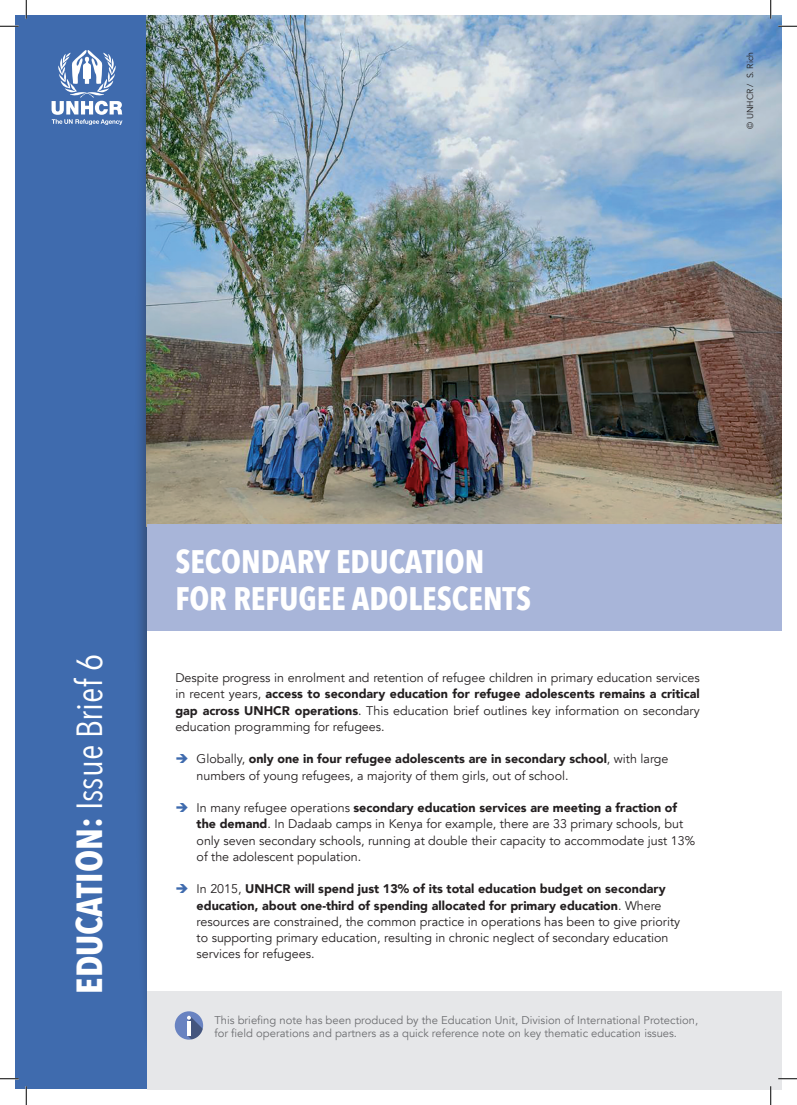
<style>
.page{position:relative;width:797px;height:1105px;background:#fff}
.page>*{position:absolute;margin:0;border:0;box-sizing:border-box;transform-origin:0 0}
.t1{font:36.25px "Avenir Next Condensed";color:#fff}
.t2{font:700 32.5px/37.5px "Avenir Next Condensed";color:#fff}
.t3{font:12.5px/16.2px "Avenir";color:#231f20}
.t4{font:11.25px/13.5px "Avenir";color:#6c6d70}
.t5{font:8.75px "Avenir";color:#231f20}
.s1{font-weight:700}
.s2{font-weight:900}
.s3{color:#3f6bae}
</style>
<div class="page">
<div style="left:16px;top:16px;width:131px;height:1073px;background:#3f6bae"></div>
<svg style="left:52px;top:50px;width:70px;height:75px"></svg>
<div style="left:133px;top:34px;width:51px;height:1020px;background:#231f20;opacity:.4"></div>
<div style="left:147px;top:16px;width:44px;height:1073px;background:#fff"></div>
<div style="left:147px;top:991px;width:634px;height:98px;background:#e6e7e9"></div>
<div style="left:175px;top:1011px;width:28px;height:29px;background:#6983c1;border-radius:14px"></div>
<svg style="left:187px;top:1016px;width:16px;height:24px"></svg>
<img style="left:147px;top:16px;width:634px;height:508px">
<div style="left:147px;top:524px;width:634px;height:107px;background:#a8b5d9"></div>
<svg style="left:0;top:25px;width:19px;height:2px"></svg>
<svg style="left:778px;top:25px;width:19px;height:2px"></svg>
<svg style="left:0;top:1078px;width:19px;height:1px"></svg>
<svg style="left:778px;top:1078px;width:19px;height:1px"></svg>
<svg style="left:25px;top:0;width:2px;height:19px"></svg>
<svg style="left:25px;top:1086px;width:2px;height:19px"></svg>
<svg style="left:770px;top:0;width:1px;height:19px"></svg>
<svg style="left:770px;top:1086px;width:1px;height:19px"></svg>
<p class="t5" style="left:745px;top:129px;width:78px;rotate:-90deg">© UNHCR / S. Rich</p>
<h1 class="t1" style="left:59px;top:994px;width:341px;rotate:-90deg"><span class="s1">EDUCATION:</span> Issue Brief 6</h1>
<h2 class="t2" style="left:175px;top:542px;width:357px">SECONDARY EDUCATION<br>FOR REFUGEE ADOLESCENTS</h2>
<p class="t3" style="left:175px;top:670px;width:526px;text-align:justify">Despite progress in enrolment and retention of refugee children in primary education services in recent years, <span class="s2">access to secondary education for refugee adolescents remains a critical gap across UNHCR operations</span>. This education brief outlines key information on secondary education programming for refugees.</p>
<p class="t3" style="left:197px;top:751px;width:473px;text-indent:-21px"><span class="s3">➔</span> Globally, <span class="s2">only one in four refugee adolescents are in secondary school</span>, with large numbers of young refugees, a majority of them girls, out of school.</p>
<p class="t3" style="left:197px;top:800px;width:500px;text-indent:-21px"><span class="s3">➔</span> In many refugee operations <span class="s2">secondary education services are meeting a fraction of the demand</span>. In Dadaab camps in Kenya for example, there are 33 primary schools, but only seven secondary schools, running at double their capacity to accommodate just 13% of the adolescent population.</p>
<p class="t3" style="left:197px;top:881px;width:485px;text-indent:-21px"><span class="s3">➔</span> In 2015, <span class="s2">UNHCR will spend just 13% of its total education budget on secondary education, about one-third of spending allocated for primary education</span>. Where resources are constrained, the common practice in operations has been to give priority to supporting primary education, resulting in chronic neglect of secondary education services for refugees.</p>
<p class="t4" style="left:214px;top:1013px;width:485px">This briefing note has been produced by the Education Unit, Division of International Protection, for field operations and partners as a quick reference note on key thematic education issues.</p>
</div>
